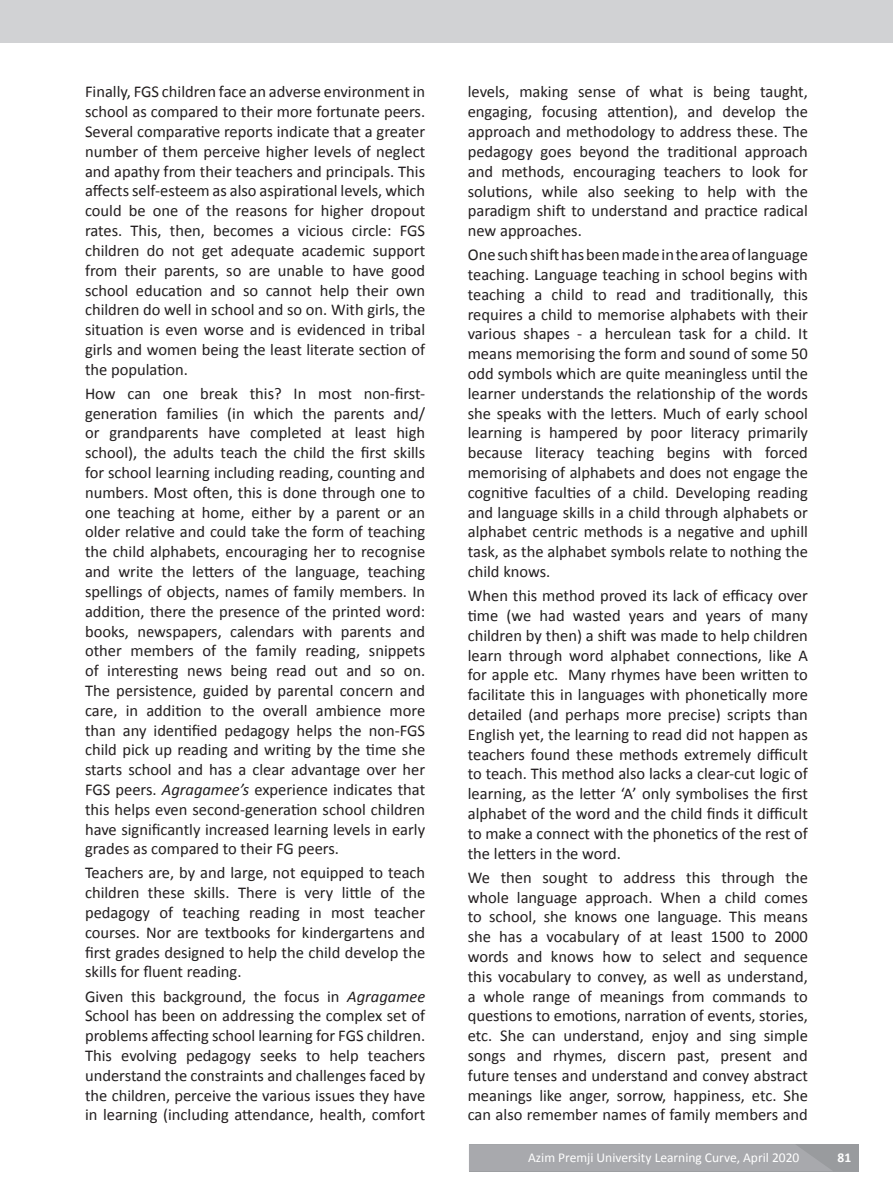
<style>
.page{position:relative;width:893px;height:1191px;background:#fff}
.page>*{position:absolute;margin:0;border:0;box-sizing:border-box;transform-origin:0 0}
.t1{font:16.5px/19.8px "Calibri";color:#231f20;text-align:justify}
.t2{font:13.5px "Calibri";color:#fff}
.t3{font:700 13.5px "Calibri";color:#fff}
.s1{font-style:italic}
</style>
<div class="page">
<div style="left:0;top:0;width:893px;height:43px;background:#d1d2d4"></div>
<div style="left:469px;top:1144px;width:390px;height:27px;background:#999b9e"></div>
<div style="left:469px;top:1144px;width:363px;height:27px;background:#a8a9ad"></div>
<p class="t1" style="left:85px;top:82px;width:342px">Finally, FGS children face an adverse environment in school as compared to their more fortunate peers.<br>Several comparative reports indicate that a greater number of them perceive higher levels of neglect and apathy from their teachers and principals. This affects self-esteem as also aspirational levels, which could be one of the reasons for higher dropout rates. This, then, becomes a vicious circle: FGS children do not get adequate academic support from their parents, so are unable to have good school education and so cannot help their own children do well in school and so on. With girls, the situation is even worse and is evidenced in tribal girls and women being the least literate section of the population.</p>
<p class="t1" style="left:85px;top:383px;width:342px">How can one break this? In most non-first&shy;generation families (in which the parents and/ or grandparents have completed at least high school), the adults teach the child the first skills for school learning including reading, counting and numbers. Most often, this is done through one to one teaching at home, either by a parent or an older relative and could take the form of teaching the child alphabets, encouraging her to recognise and write the letters of the language, teaching spellings of objects, names of family members. In addition, there the presence of the printed word: books, newspapers, calendars with parents and other members of the family reading, snippets of interesting news being read out and so on.<br>The persistence, guided by parental concern and care, in addition to the overall ambience more than any identified pedagogy helps the non-FGS child pick up reading and writing by the time she starts school and has a clear advantage over her FGS peers. <span class="s1">Agragamee’s</span> experience indicates that this helps even second-generation school children have significantly increased learning levels in early grades as compared to their FG peers.</p>
<p class="t1" style="left:85px;top:863px;width:342px">Teachers are, by and large, not equipped to teach children these skills. There is very little of the pedagogy of teaching reading in most teacher courses. Nor are textbooks for kindergartens and first grades designed to help the child develop the skills for fluent reading.</p>
<p class="t1" style="left:85px;top:986px;width:342px">Given this background, the focus in <span class="s1">Agragamee </span>School has been on addressing the complex set of problems affecting school learning for FGS children.<br>This evolving pedagogy seeks to help teachers understand the constraints and challenges faced by the children, perceive the various issues they have in learning (including attendance, health, comfort</p>
<p class="t1" style="left:468px;top:82px;width:342px">levels, making sense of what is being taught, engaging, focusing attention), and develop the approach and methodology to address these. The pedagogy goes beyond the traditional approach and methods, encouraging teachers to look for solutions, while also seeking to help with the paradigm shift to understand and practice radical new approaches.</p>
<p class="t1" style="left:468px;top:245px;width:342px">One such shift has been made in the area of language teaching. Language teaching in school begins with teaching a child to read and traditionally, this requires a child to memorise alphabets with their various shapes - a herculean task for a child. It means memorising the form and sound of some 50 odd symbols which are quite meaningless until the learner understands the relationship of the words she speaks with the letters. Much of early school learning is hampered by poor literacy primarily because literacy teaching begins with forced memorising of alphabets and does not engage the cognitive faculties of a child. Developing reading and language skills in a child through alphabets or alphabet centric methods is a negative and uphill task, as the alphabet symbols relate to nothing the child knows.</p>
<p class="t1" style="left:468px;top:586px;width:342px">When this method proved its lack of efficacy over time (we had wasted years and years of many children by then) a shift was made to help children learn through word alphabet connections, like A for apple etc. Many rhymes have been written to facilitate this in languages with phonetically more detailed (and perhaps more precise) scripts than English yet, the learning to read did not happen as teachers found these methods extremely difficult to teach. This method also lacks a clear-cut logic of learning, as the letter ‘A’ only symbolises the first alphabet of the word and the child finds it difficult to make a connect with the phonetics of the rest of the letters in the word.</p>
<p class="t1" style="left:468px;top:867px;width:342px">We then sought to address this through the whole language approach. When a child comes to school, she knows one language. This means she has a vocabulary of at least 1500 to 2000 words and knows how to select and sequence this vocabulary to convey, as well as understand, a whole range of meanings from commands to questions to emotions, narration of events, stories, etc. She can understand, enjoy and sing simple songs and rhymes, discern past, present and future tenses and understand and convey abstract meanings like anger, sorrow, happiness, etc. She can also remember names of family members and</p>
<p class="t2" style="left:528px;top:1148px;width:273px">Azim Premji University Learning Curve, April 2020</p>
<p class="t3" style="left:837px;top:1149px;width:15px">81</p>
</div>
